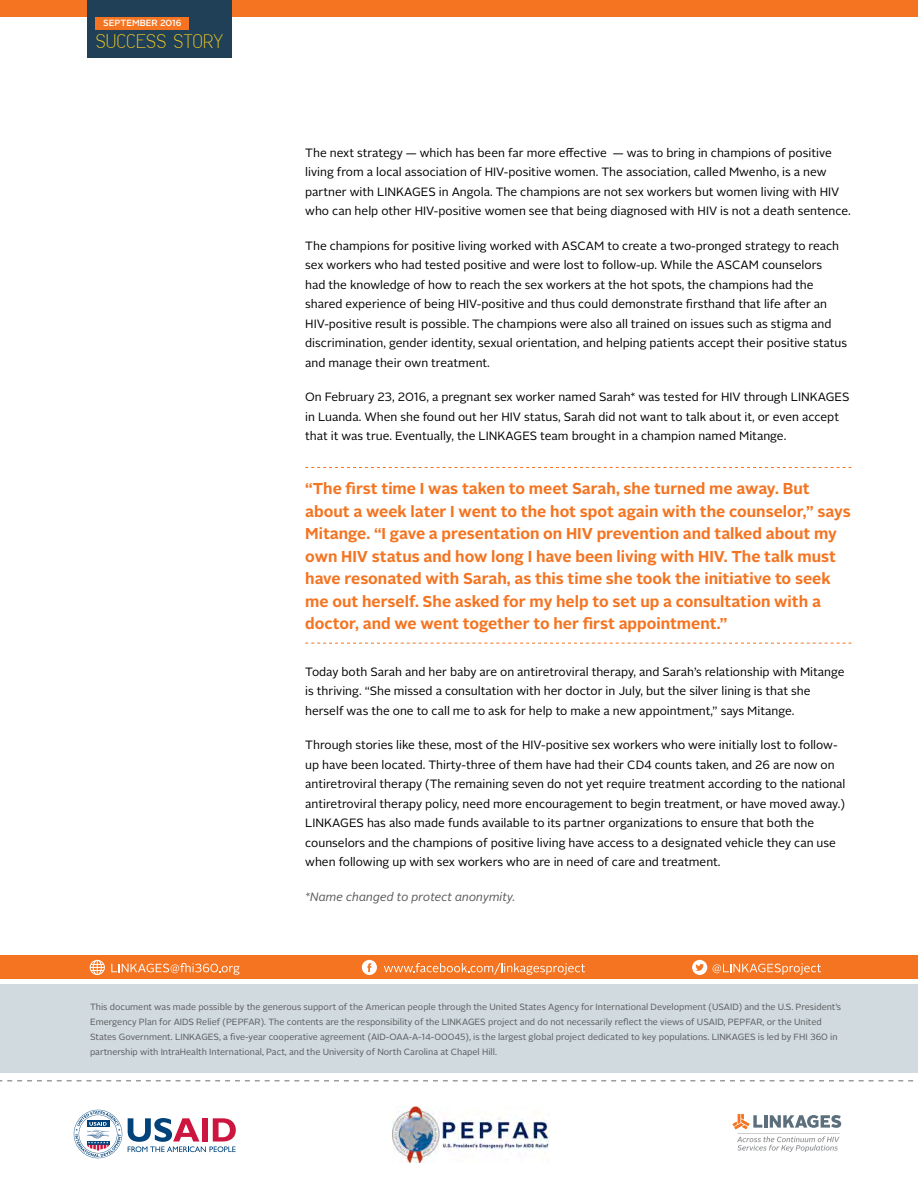
<style>
.page{position:relative;width:918px;height:1188px;background:#fff}
.page>*{position:absolute;margin:0;border:0;box-sizing:border-box;transform-origin:0 0}
.t1{font:19.8px "ED Pen Sook";letter-spacing:-.005em;color:#fdce20}
.t2{font:700 15.75px/22.5px "Alright Sans";color:#f47421}
.t3{font:12px/19.5px "Alright Sans";color:#000}
.t4{font:italic 12px "Alright Sans";color:#58595b}
.t5{font:9px/15px "Alright Sans";color:#5a5b5d}
.t6{font:500 9px "Alright Sans";color:#fff}
</style>
<div class="page">
<div style="left:0;top:0;width:918px;height:17px;background:#f47421"></div>
<div style="left:87px;top:0;width:145px;height:57px;background:#1f4056"></div>
<div style="left:96px;top:17px;width:93px;height:12px;background:#f47421"></div>
<svg style="left:305px;top:643px;width:546px;height:1px"></svg>
<svg style="left:305px;top:467px;width:546px;height:1px"></svg>
<div style="left:0;top:985px;width:918px;height:88px;background:#d0dadf"></div>
<div style="left:0;top:956px;width:918px;height:23px;background:#f47421"></div>
<svg style="left:111px;top:963px;width:129px;height:12px"></svg>
<svg style="left:384px;top:963px;width:201px;height:12px"></svg>
<svg style="left:713px;top:963px;width:108px;height:12px"></svg>
<svg style="left:692px;top:960px;width:15px;height:15px"></svg>
<svg style="left:362px;top:960px;width:15px;height:15px"></svg>
<svg style="left:90px;top:960px;width:15px;height:15px"></svg>
<svg style="left:0;top:1080px;width:914px;height:2px"></svg>
<svg style="left:733px;top:1114px;width:108px;height:38px"></svg>
<img style="left:392px;top:1106px;width:157px;height:57px">
<svg style="left:128px;top:1118px;width:108px;height:34px"></svg>
<svg style="left:74px;top:1110px;width:48px;height:48px"></svg>
<p class="t6" style="left:103px;top:17px;width:80px">SEPTEMBER 2016</p>
<h1 class="t1" style="left:95px;top:30px;width:129px">SUCCESS STORY</h1>
<p class="t3" style="left:305px;top:143px;width:547px">The next strategy — which has been far more effective — was to bring in champions of positive living from a local association of HIV-positive women. The association, called Mwenho, is a new partner with LINKAGES in Angola. The champions are not sex workers but women living with HIV who can help other HIV-positive women see that being diagnosed with HIV is not a death sentence.</p>
<p class="t3" style="left:305px;top:236px;width:543px">The champions for positive living worked with ASCAM to create a two-pronged strategy to reach sex workers who had tested positive and were lost to follow-up. While the ASCAM counselors<br>had the knowledge of how to reach the sex workers at the hot spots, the champions had the shared experience of being HIV-positive and thus could demonstrate firsthand that life after an HIV-positive result is possible. The champions were also all trained on issues such as stigma and discrimination, gender identity, sexual orientation, and helping patients accept their positive status and manage their own treatment.</p>
<p class="t3" style="left:305px;top:387px;width:546px">On February 23, 2016, a pregnant sex worker named Sarah* was tested for HIV through LINKAGES in Luanda. When she found out her HIV status, Sarah did not want to talk about it, or even accept that it was true. Eventually, the LINKAGES team brought in a champion named Mitange.</p>
<p class="t2" style="left:305px;top:478px;width:547px">“The first time I was taken to meet Sarah, she turned me away. But about a week later I went to the hot spot again with the counselor,” says Mitange. “I gave a presentation on HIV prevention and talked about my own HIV status and how long I have been living with HIV. The talk must have resonated with Sarah, as this time she took the initiative to seek me out herself. She asked for my help to set up a consultation with a doctor, and we went together to her first appointment.”</p>
<p class="t3" style="left:305px;top:662px;width:541px">Today both Sarah and her baby are on antiretroviral therapy, and Sarah’s relationship with Mitange is thriving. “She missed a consultation with her doctor in July, but the silver lining is that she herself was the one to call me to ask for help to make a new appointment,” says Mitange.</p>
<p class="t3" style="left:305px;top:735px;width:542px">Through stories like these, most of the HIV-positive sex workers who were initially lost to follow&shy;up have been located. Thirty-three of them have had their CD4 counts taken, and 26 are now on antiretroviral therapy (The remaining seven do not yet require treatment according to the national antiretroviral therapy policy, need more encouragement to begin treatment, or have moved away.)<br>LINKAGES has also made funds available to its partner organizations to ensure that both the counselors and the champions of positive living have access to a designated vehicle they can use when following up with sex workers who are in need of care and treatment.</p>
<p class="t4" style="left:305px;top:888px;width:212px">*Name changed to protect anonymity.</p>
<p class="t5" style="left:90px;top:999px;width:753px">This document was made possible by the generous support of the American people through the United States Agency for International Development (USAID) and the U.S. President’s Emergency Plan for AIDS Relief (PEPFAR). The contents are the responsibility of the LINKAGES project and do not necessarily reflect the views of USAID, PEPFAR, or the United States Government. LINKAGES, a five-year cooperative agreement (AID-OAA-A-14-00045), is the largest global project dedicated to key populations. LINKAGES is led by FHI 360 in partnership with IntraHealth International, Pact, and the University of North Carolina at Chapel Hill.</p>
</div>
